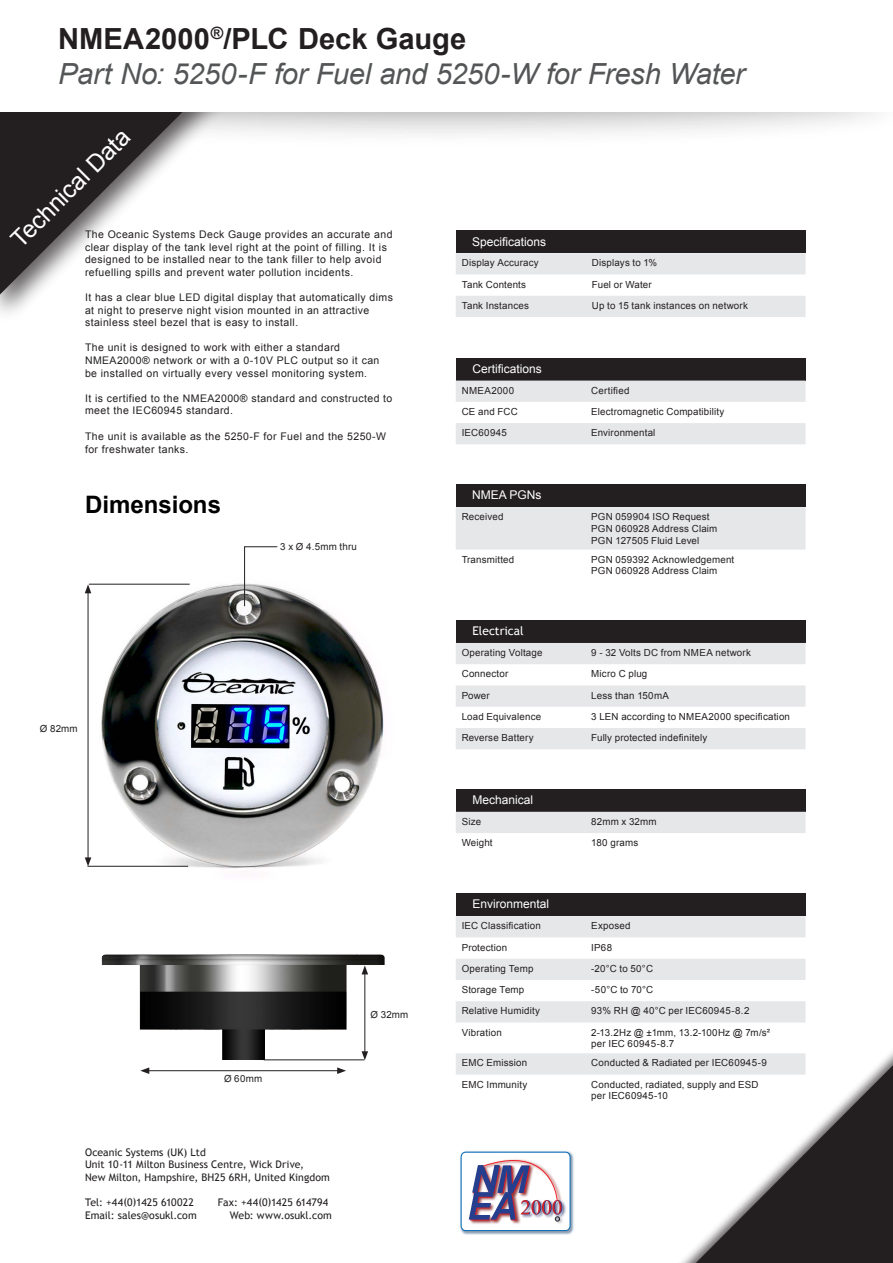
<style>
.page{position:relative;width:893px;height:1263px;background:#fff}
.page>*{position:absolute;margin:0;border:0;box-sizing:border-box;transform-origin:0 0}
.t1{font:italic 29.1px "Arial";letter-spacing:-.01em;color:#545557}
.t2{font:700 29.1px "Arial";color:#231f20}
.t3{font:24px "Arial";color:#fff}
.t4{font:700 24px "Arial";color:#000}
.t5{font:12px "Arial";color:#fff}
.t6{font:12px "Trebuchet MS";color:#fff}
.t7{font:10.5px/12.6px "Arial";letter-spacing:.04em;color:#231f20}
.t8{font:10.5px "Trebuchet MS";letter-spacing:.005em;color:#231f20}
.t9{font:9.75px "Arial";letter-spacing:.02em;color:#231f20}
.t10{font:9.75px "Arial";letter-spacing:.04em;color:#231f20}
</style>
<div class="page">
<img style="left:84px;top:583px;width:300px;height:286px">
<svg style="left:0;top:149px;width:181px;height:145px"></svg>
<div style="left:0;top:29px;width:893px;height:120px;background:#231f20;opacity:.54"></div>
<div style="left:0;top:0;width:893px;height:112px;background:#fff"></div>
<svg style="left:456px;top:253px;width:349px;height:64px"></svg>
<div style="left:456px;top:230px;width:349px;height:23px;background:#231f20"></div>
<div style="left:456px;top:357px;width:349px;height:23px;background:#231f20"></div>
<svg style="left:456px;top:381px;width:349px;height:63px"></svg>
<div style="left:456px;top:484px;width:349px;height:23px;background:#231f20"></div>
<div style="left:456px;top:507px;width:349px;height:43px;background:#e6e7e9"></div>
<div style="left:456px;top:620px;width:349px;height:23px;background:#231f20"></div>
<svg style="left:456px;top:643px;width:349px;height:106px"></svg>
<div style="left:456px;top:789px;width:349px;height:23px;background:#231f20"></div>
<div style="left:456px;top:812px;width:349px;height:21px;background:#e6e7e9"></div>
<div style="left:456px;top:893px;width:349px;height:23px;background:#231f20"></div>
<svg style="left:456px;top:916px;width:349px;height:158px;fill:#e6e7e9"></svg>
<img style="left:101px;top:954px;width:284px;height:115px">
<hr style="left:147px;top:1070px;width:193px;height:1px;background:#231f20">
<svg style="left:140px;top:1067px;width:9px;height:7px"></svg>
<svg style="left:337px;top:1067px;width:9px;height:7px"></svg>
<hr style="left:365px;top:972px;width:1px;height:82px;background:#231f20">
<svg style="left:362px;top:965px;width:6px;height:9px"></svg>
<svg style="left:362px;top:1051px;width:6px;height:9px"></svg>
<hr style="left:264px;top:1059px;width:100px;height:1px;background:#231f20">
<hr style="left:87px;top:866px;width:101px;height:1px;background:#231f20">
<hr style="left:89px;top:584px;width:101px;height:1px;background:#231f20">
<img style="left:460px;top:1151px;width:114px;height:84px">
<div style="left:461px;top:1152px;width:109px;height:78px;background:#fff;border-radius:5px"></div>
<div style="left:461px;top:1152px;width:109px;height:79px;border:1px solid #0168b5;border-radius:5px"></div>
<img style="left:469px;top:1159px;width:96px;height:65px">
<div style="left:672px;top:1042px;width:221px;height:221px;background:#231f20;opacity:.71"></div>
<svg style="left:696px;top:1065px;width:197px;height:198px"></svg>
<hr style="left:88px;top:591px;width:1px;height:269px;background:#231f20">
<svg style="left:85px;top:584px;width:6px;height:9px"></svg>
<svg style="left:85px;top:857px;width:6px;height:9px"></svg>
<svg style="left:244px;top:546px;width:34px;height:61px"></svg>
<p class="t2" style="left:58px;top:19px;width:410px">NMEA2000<sup>®</sup>/PLC Deck Gauge</p>
<p class="t1" style="left:58px;top:55px;width:688px">Part No: 5250-F for Fuel and 5250-W for Fresh Water</p>
<p class="t3" style="left:4px;top:232px;width:158px;rotate:-45deg">Technical Data</p>
<p class="t7" style="left:85px;top:228px;width:309px">The Oceanic Systems Deck Gauge provides an accurate and clear display of the tank level right at the point of filling. It is designed to be installed near to the tank filler to help avoid refuelling spills and prevent water pollution incidents.</p>
<p class="t7" style="left:85px;top:291px;width:309px">It has a clear blue LED digital display that automatically dims at night to preserve night vision mounted in an attractive stainless steel bezel that is easy to install.</p>
<p class="t7" style="left:85px;top:342px;width:296px">The unit is designed to work with either a standard<br>NMEA2000® network or with a 0-10V PLC output so it can be installed on virtually every vessel monitoring system.</p>
<p class="t7" style="left:85px;top:392px;width:309px">It is certified to the NMEA2000® standard and constructed to meet the IEC60945 standard.</p>
<p class="t7" style="left:85px;top:429px;width:302px;line-height:13.5px">The unit is available as the 5250-F for Fuel and the 5250-W for freshwater tanks.</p>
<p class="t4" style="left:85px;top:488px;width:137px">Dimensions</p>
<p class="t9" style="left:280px;top:540px;width:78px">3 x Ø 4.5mm thru</p>
<p class="t9" style="left:40px;top:723px;width:39px">Ø 82mm</p>
<p class="t9" style="left:224px;top:1072px;width:40px">Ø 60mm</p>
<p class="t8" style="left:85px;top:1146px;width:122px">Oceanic Systems (UK) Ltd</p>
<p class="t8" style="left:85px;top:1158px;width:220px">Unit 10-11 Milton Business Centre, Wick Drive,</p>
<p class="t8" style="left:85px;top:1171px;width:246px">New Milton, Hampshire, BH25 6RH, United Kingdom</p>
<p class="t8" style="left:85px;top:1196px;width:111px">Tel: +44(0)1425 610022</p>
<p class="t8" style="left:218px;top:1196px;width:112px">Fax: +44(0)1425 614794</p>
<p class="t8" style="left:85px;top:1209px;width:113px">Email: sales@osukl.com</p>
<p class="t8" style="left:230px;top:1209px;width:104px">Web: www.osukl.com</p>
<p class="t9" style="left:370px;top:1008px;width:39px">Ø 32mm</p>
<p class="t5" style="left:472px;top:234px;width:76px">Specifications</p>
<p class="t9" style="left:462px;top:256px;width:79px">Display Accuracy</p>
<p class="t9" style="left:592px;top:256px;width:67px">Displays to 1%</p>
<p class="t9" style="left:462px;top:278px;width:66px">Tank Contents</p>
<p class="t9" style="left:592px;top:278px;width:61px">Fuel or Water</p>
<p class="t9" style="left:462px;top:299px;width:69px">Tank Instances</p>
<p class="t9" style="left:592px;top:299px;width:158px">Up to 15 tank instances on network</p>
<p class="t5" style="left:472px;top:361px;width:71px">Certifications</p>
<p class="t10" style="left:462px;top:384px;width:54px">NMEA2000</p>
<p class="t9" style="left:591px;top:384px;width:40px">Certified</p>
<p class="t9" style="left:462px;top:405px;width:58px">CE and FCC</p>
<p class="t9" style="left:591px;top:405px;width:135px">Electromagnetic Compatibility</p>
<p class="t9" style="left:462px;top:426px;width:47px">IEC60945</p>
<p class="t9" style="left:591px;top:426px;width:66px">Environmental</p>
<p class="t5" style="left:472px;top:487px;width:71px">NMEA PGNs</p>
<p class="t9" style="left:462px;top:510px;width:43px">Received</p>
<p class="t9" style="left:591px;top:510px;width:120px">PGN 059904 ISO Request</p>
<p class="t9" style="left:591px;top:522px;width:128px">PGN 060928 Address Claim</p>
<p class="t9" style="left:591px;top:534px;width:110px">PGN 127505 Fluid Level</p>
<p class="t9" style="left:462px;top:553px;width:54px">Transmitted</p>
<p class="t9" style="left:591px;top:553px;width:145px">PGN 059392 Acknowledgement</p>
<p class="t9" style="left:591px;top:565px;width:128px">PGN 060928 Address Claim</p>
<p class="t6" style="left:472px;top:624px;width:53px">Electrical</p>
<p class="t9" style="left:462px;top:646px;width:82px">Operating Voltage</p>
<p class="t9" style="left:591px;top:646px;width:161px">9 - 32 Volts DC from NMEA network</p>
<p class="t9" style="left:462px;top:667px;width:48px">Connector</p>
<p class="t9" style="left:591px;top:667px;width:58px">Micro C plug</p>
<p class="t9" style="left:462px;top:689px;width:30px">Power</p>
<p class="t9" style="left:591px;top:689px;width:79px">Less than 150mA</p>
<p class="t9" style="left:462px;top:710px;width:81px">Load Equivalence</p>
<p class="t9" style="left:591px;top:710px;width:200px">3 LEN according to NMEA2000 specification</p>
<p class="t9" style="left:462px;top:731px;width:74px">Reverse Battery</p>
<p class="t9" style="left:591px;top:731px;width:118px">Fully protected indefinitely</p>
<p class="t5" style="left:472px;top:792px;width:62px">Mechanical</p>
<p class="t9" style="left:462px;top:815px;width:21px">Size</p>
<p class="t9" style="left:591px;top:815px;width:67px">82mm x 32mm</p>
<p class="t9" style="left:462px;top:836px;width:32px">Weight</p>
<p class="t9" style="left:591px;top:836px;width:48px">180 grams</p>
<p class="t5" style="left:472px;top:896px;width:78px">Environmental</p>
<p class="t9" style="left:462px;top:919px;width:81px">IEC Classification</p>
<p class="t9" style="left:591px;top:919px;width:41px">Exposed</p>
<p class="t9" style="left:462px;top:941px;width:47px">Protection</p>
<p class="t9" style="left:591px;top:941px;width:22px">IP68</p>
<p class="t9" style="left:462px;top:962px;width:73px">Operating Temp</p>
<p class="t9" style="left:591px;top:962px;width:63px">-20°C to 50°C</p>
<p class="t9" style="left:462px;top:983px;width:64px">Storage Temp</p>
<p class="t9" style="left:591px;top:983px;width:64px">-50°C to 70°C</p>
<p class="t9" style="left:462px;top:1004px;width:80px">Relative Humidity</p>
<p class="t9" style="left:591px;top:1004px;width:160px">93% RH @ 40°C per IEC60945-8.2</p>
<p class="t9" style="left:462px;top:1026px;width:42px">Vibration</p>
<p class="t9" style="left:591px;top:1026px;width:180px">2-13.2Hz @ ±1mm, 13.2-100Hz @ 7m/s²</p>
<p class="t9" style="left:591px;top:1037px;width:84px">per IEC 60945-8.7</p>
<p class="t9" style="left:462px;top:1056px;width:67px">EMC Emission</p>
<p class="t9" style="left:591px;top:1056px;width:177px">Conducted &amp; Radiated per IEC60945-9</p>
<p class="t9" style="left:462px;top:1078px;width:67px">EMC Immunity</p>
<p class="t9" style="left:591px;top:1078px;width:169px">Conducted, radiated, supply and ESD</p>
<p class="t9" style="left:591px;top:1089px;width:78px">per IEC60945-10</p>
</div>
